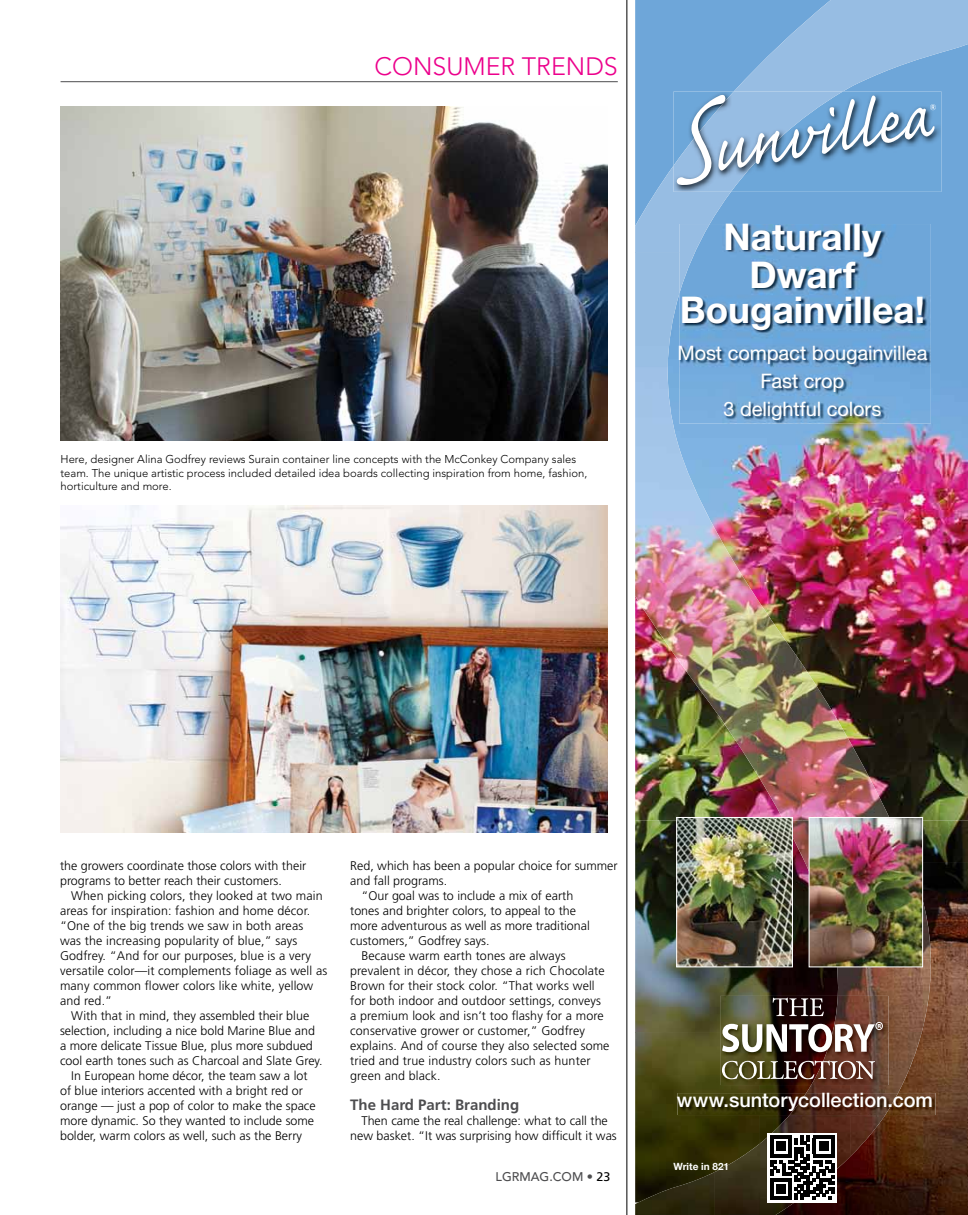
<style>
.page{position:relative;width:968px;height:1215px;background:#fff}
.page>*{position:absolute;margin:0;border:0;box-sizing:border-box;transform-origin:0 0}
.t1{font:81.62px "Caflisch Script Pro";color:#fff}
.t2{font:700 36.88px/38.4px "Helvetica Neue LT Std";color:#fff;text-align:center}
.t3{font:300 25px "Avenir LT Std";color:#ec008c}
.t4{font:20px/27.6px "Helvetica Neue LT Std";letter-spacing:-.005em;color:#fff;text-align:center}
.t5{font:500 20px "Helvetica Neue LT Std";letter-spacing:-.005em;color:#fff}
.t6{font:700 15px "Frutiger LT Std";color:#4d4d4f}
.t7{font:300 12.5px/15px "Frutiger LT Std";color:#000}
.t8{font:500 12.5px "Avenir LT Std";color:#4d4d4f}
.t9{font:300 11.25px/13.5px "Avenir LT Std";color:#000}
.t10{font:700 10px "Helvetica Neue LT Std";color:#fff}
.s1{font-family:"Frutiger LT Std";font-weight:400;color:#000}
</style>
<div class="page">
<hr style="left:61px;top:81px;width:556px;height:1px;background:#4d4d4f">
<img style="left:635px;top:0;width:333px;height:821px">
<img style="left:635px;top:166px;width:96px;height:86px">
<img style="left:635px;top:252px;width:78px;height:438px">
<img style="left:712px;top:525px;width:45px;height:250px">
<img style="left:757px;top:599px;width:45px;height:222px">
<img style="left:802px;top:664px;width:45px;height:157px">
<img style="left:699px;top:689px;width:14px;height:19px">
<img style="left:846px;top:735px;width:44px;height:82px">
<img style="left:733px;top:0;width:235px;height:92px">
<img style="left:842px;top:92px;width:99px;height:100px">
<img style="left:673px;top:92px;width:169px;height:100px">
<svg style="left:929px;top:104px;width:6px;height:6px"></svg>
<img style="left:679px;top:224px;width:251px;height:200px">
<img style="left:679px;top:224px;width:30px;height:70px">
<img style="left:635px;top:821px;width:187px;height:211px">
<img style="left:924px;top:821px;width:44px;height:41px">
<img style="left:895px;top:862px;width:73px;height:353px">
<img style="left:635px;top:1032px;width:124px;height:140px">
<img style="left:795px;top:1118px;width:100px;height:97px">
<img style="left:793px;top:821px;width:131px;height:84px">
<img style="left:822px;top:905px;width:109px;height:128px">
<img style="left:850px;top:1032px;width:71px;height:86px">
<img style="left:759px;top:1085px;width:91px;height:117px">
<img style="left:714px;top:1143px;width:46px;height:72px">
<img style="left:850px;top:1117px;width:34px;height:40px">
<img style="left:635px;top:1172px;width:79px;height:43px">
<img style="left:759px;top:1202px;width:36px;height:13px">
<img style="left:720px;top:996px;width:91px;height:89px">
<img style="left:811px;top:996px;width:77px;height:89px">
<svg style="left:772px;top:998px;width:51px;height:18px"></svg>
<svg style="left:722px;top:1022px;width:160px;height:30px"></svg>
<svg style="left:722px;top:1061px;width:153px;height:18px;background:#796554"></svg>
<img style="left:677px;top:1093px;width:258px;height:22px">
<img style="left:789px;top:1093px;width:109px;height:22px">
<svg style="left:767px;top:1133px;width:70px;height:69px"></svg>
<svg style="left:770px;top:1136px;width:64px;height:63px"></svg>
<hr style="left:813px;top:1136px;width:21px;height:3px;background:#010101">
<img style="left:810px;top:819px;width:111px;height:146px">
<div style="left:808px;top:817px;width:115px;height:150px;border:1px solid #fff"></div>
<img style="left:678px;top:819px;width:113px;height:146px">
<div style="left:676px;top:817px;width:117px;height:150px;border:1px solid #fff"></div>
<hr style="left:626px;top:0;width:1px;height:1215px;background:#000">
<img style="left:61px;top:107px;width:547px;height:334px">
<img style="left:60px;top:505px;width:548px;height:327px">
<svg style="left:664px;top:94px;width:74px;height:92px;background:#769fc5"></svg>
<h3 class="t3" style="left:374px;top:52px;width:178px">Consumer TREN</h3>
<h3 class="t3" style="left:585px;top:52px;width:31px">DS</h3>
<p class="t9" style="left:61px;top:453px;width:528px">Here, designer Alina Godfrey reviews Surain container line concepts with the McConkey Company sales team. The unique artistic process included detailed idea boards collecting inspiration from home, fashion, horticulture and more.</p>
<h1 class="t1" style="left:704px;top:111px;width:223px;rotate:-10deg">unvillea</h1>
<h2 class="t2" style="left:723px;top:216px;width:159px">Naturally<br>Dwarf</h2>
<h2 class="t2" style="left:679px;top:290px;width:247px">Bougainvillea!</h2>
<h3 class="t4" style="left:677px;top:339px;width:251px">Most compact bougainvillea<br>Fast crop<br>3 delightful colors</h3>
<p class="t7" style="left:60px;top:858px;width:248px">the growers coordinate those colors with their programs to better reach their customers.</p>
<p class="t7" style="left:60px;top:888px;width:269px;text-indent:11px">When picking colors, they looked at two main areas for inspiration: fashion and home décor. “One of the big trends we saw in both areas was the increasing popularity of blue,” says Godfrey. “And for our purposes, blue is a very versatile color—it complements foliage as well as many common flower colors like white, yellow and red.”</p>
<p class="t7" style="left:71px;top:1008px;width:239px">With that in mind, they assembled their blue</p>
<p class="t7" style="left:60px;top:1023px;width:256px">selection, including a nice bold Marine Blue and</p>
<p class="t7" style="left:60px;top:1038px;width:254px">a more delicate Tissue Blue, plus more subdued</p>
<p class="t7" style="left:60px;top:1053px;width:264px">cool earth tones such as Charcoal and Slate Grey.</p>
<p class="t7" style="left:71px;top:1068px;width:238px">In European home décor, the team saw a lot</p>
<p class="t7" style="left:60px;top:1083px;width:244px">of blue interiors accented with a bright red or</p>
<p class="t7" style="left:60px;top:1098px;width:257px">orange — just a pop of color to make the space</p>
<p class="t7" style="left:60px;top:1113px;width:255px">more dynamic. So they wanted to include some</p>
<p class="t7" style="left:60px;top:1128px;width:243px">bolder, warm colors as well, such as the Berry</p>
<p class="t7" style="left:350px;top:858px;width:269px">Red, which has been a popular choice for summer</p>
<p class="t7" style="left:350px;top:873px;width:99px">and fall programs.</p>
<p class="t7" style="left:361px;top:888px;width:213px">“Our goal was to include a mix of earth</p>
<p class="t7" style="left:350px;top:903px;width:227px">tones and brighter colors, to appeal to the</p>
<p class="t7" style="left:350px;top:918px;width:241px">more adventurous as well as more traditional</p>
<p class="t7" style="left:350px;top:933px;width:141px">customers,” Godfrey says.</p>
<p class="t7" style="left:361px;top:948px;width:206px">Because warm earth tones are always</p>
<p class="t7" style="left:350px;top:963px;width:256px">prevalent in décor, they chose a rich Chocolate</p>
<p class="t7" style="left:350px;top:978px;width:246px">Brown for their stock color. “That works well</p>
<p class="t7" style="left:350px;top:993px;width:252px">for both indoor and outdoor settings, conveys</p>
<p class="t7" style="left:350px;top:1008px;width:255px">a premium look and isn’t too flashy for a more</p>
<p class="t7" style="left:350px;top:1023px;width:236px">conservative grower or customer,” Godfrey</p>
<p class="t7" style="left:350px;top:1038px;width:261px">explains. And of course they also selected some</p>
<p class="t7" style="left:350px;top:1053px;width:242px">tried and true industry colors such as hunter</p>
<p class="t7" style="left:350px;top:1068px;width:92px">green and black.</p>
<p class="t6" style="left:350px;top:1096px;width:170px">The Hard Part: Branding</p>
<p class="t7" style="left:350px;top:1113px;width:268px;text-align:center">Then came the real challenge: what to call the new basket. “It was surprising how difficult it was</p>
<p class="t8" style="left:495px;top:1170px;width:116px">LGRMAG.COM • <span class="s1">23</span></p>
<h3 class="t5" style="left:677px;top:1088px;width:257px">www.suntorycollection.com</h3>
<p class="t10" style="left:673px;top:1160px;width:57px">Write in 821</p>
</div>
